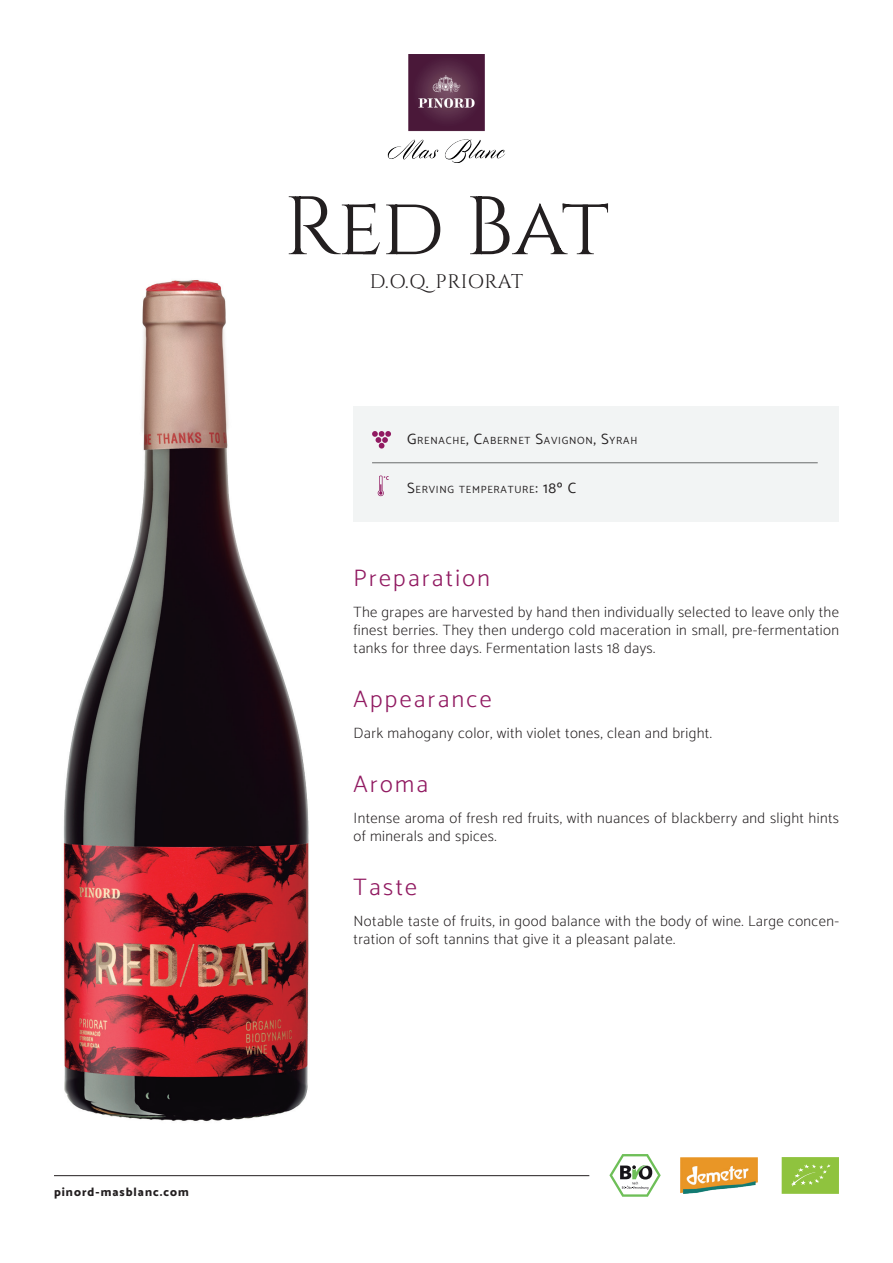
<style>
.page{position:relative;width:893px;height:1263px;background:#fff}
.page>*{position:absolute;margin:0;border:0;box-sizing:border-box;transform-origin:0 0}
.t1{font:82.65px "Cinzel";letter-spacing:-.02em;color:#231f20}
.t2{font:300 24px "Catamaran";letter-spacing:.1em;color:#911a61}
.t3{font:19.5px "Cinzel";letter-spacing:.015em;color:#231f20}
.t4{font:200 15px/18px "Catamaran";letter-spacing:.025em;color:#231f20}
.t5{font:800 12px "Catamaran";letter-spacing:.085em;color:#231f20}
.t6{font:10.5px "Catamaran";letter-spacing:.07em;color:#231f20}
.s1{font-size:15px}
</style>
<div class="page">
<img style="left:63px;top:280px;width:246px;height:842px">
<hr style="left:54px;top:1175px;width:535px;height:1px;background:#231f20">
<svg style="left:609px;top:1154px;width:52px;height:43px"></svg>
<div style="left:782px;top:1157px;width:57px;height:37px;background:#8fc33e"></div>
<svg style="left:791px;top:1164px;width:40px;height:22px"></svg>
<img style="left:681px;top:1157px;width:77px;height:37px">
<img style="left:387px;top:54px;width:118px;height:108px">
<div style="left:354px;top:406px;width:485px;height:116px;background:#f2f4f4"></div>
<svg style="left:372px;top:431px;width:19px;height:18px"></svg>
<svg style="left:378px;top:475px;width:11px;height:21px"></svg>
<hr style="left:372px;top:462px;width:446px;height:1px;background:#696b6c">
<p class="t5" style="left:54px;top:1183px;width:136px">pinord-masblanc.com</p>
<h1 class="t1" style="left:284px;top:173px;width:327px">Red Bat</h1>
<h3 class="t3" style="left:370px;top:269px;width:155px">D.O.Q. PRIORAT</h3>
<p class="t6" style="left:407px;top:433px;width:232px"><span class="s1">G</span>RENACHE<span class="s1">, C</span>ABERNET <span class="s1">S</span>AVIGNON<span class="s1">, S</span>YRAH</p>
<p class="t6" style="left:407px;top:481px;width:169px"><span class="s1">S</span>ERVING TEMPERATURE<span class="s1">: 18º C</span></p>
<h2 class="t2" style="left:354px;top:560px;width:138px">Preparation</h2>
<p class="t4" style="left:354px;top:602px;width:487px;text-align:justify">The grapes are harvested by hand then individually selected to leave only the finest berries. They then undergo cold maceration in small, pre-fermentation tanks for three days. Fermentation lasts 18 days.</p>
<h2 class="t2" style="left:354px;top:681px;width:140px">Appearance</h2>
<p class="t4" style="left:354px;top:723px;width:360px">Dark mahogany color, with violet tones, clean and bright.</p>
<h2 class="t2" style="left:354px;top:766px;width:76px">Aroma</h2>
<p class="t4" style="left:354px;top:808px;width:487px">Intense aroma of fresh red fruits, with nuances of blackberry and slight hints of minerals and spices.</p>
<h2 class="t2" style="left:354px;top:869px;width:65px">Taste</h2>
<p class="t4" style="left:354px;top:912px;width:487px">Notable taste of fruits, in good balance with the body of wine. Large concen&shy;tration of soft tannins that give it a pleasant palate.</p>
</div>
